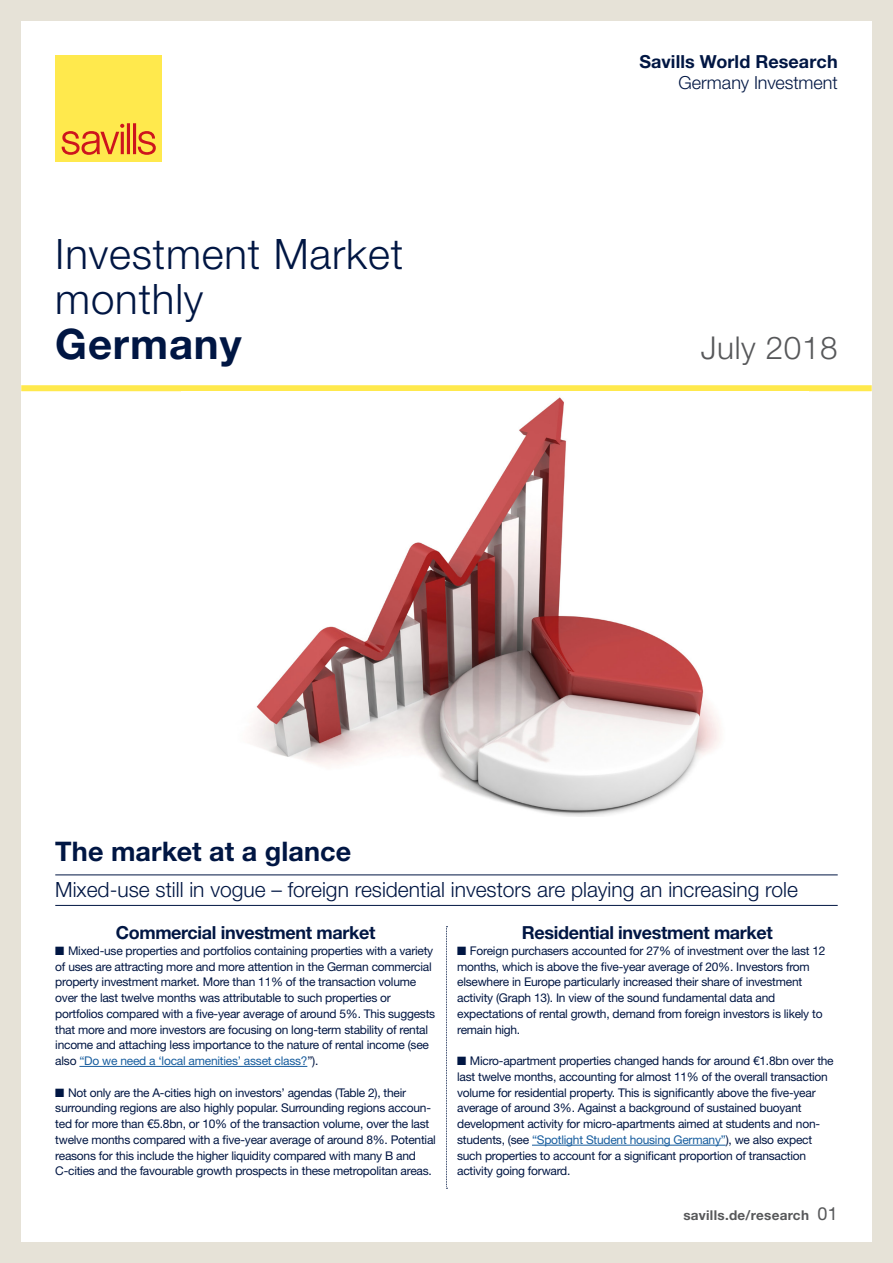
<style>
.page{position:relative;width:893px;height:1263px;background:#e6e2d7}
.page>*{position:absolute;margin:0;border:0;box-sizing:border-box;transform-origin:0 0}
.t1{font:300 42px/45px "Helvetica Neue LT Std";letter-spacing:.02em;color:#001643}
.t2{font:700 42px "Helvetica Neue LT Std";letter-spacing:.02em;color:#001643}
.t3{font:300 31.5px "Helvetica Neue LT Std";letter-spacing:.02em;color:#57585a}
.t4{font:700 27px "Helvetica Neue LT Std";letter-spacing:.005em;color:#001643}
.t5{font:300 21px "Helvetica Neue LT Std";color:#001643}
.t6{font:700 18px "Helvetica Neue LT Std";letter-spacing:-.02em;color:#001643}
.t7{font:700 18px "Helvetica Neue LT Std";letter-spacing:.005em;color:#001643}
.t8{font:300 18px "Helvetica Neue LT Std";color:#001643}
.t9{font:700 13.5px "Helvetica Neue LT Std";letter-spacing:.02em;color:#57585a}
.t10{font:12px/15.8px "Helvetica Neue LT Std";letter-spacing:-.02em;color:#001643}
.s1{color:#175d9e}
.s2{font-weight:400;font-size:18px}
</style>
<div class="page">
<div style="left:21px;top:21px;width:851px;height:1221px;background:#fff"></div>
<div style="left:55px;top:55px;width:107px;height:107px;background:#ffe94d"></div>
<svg style="left:62px;top:123px;width:94px;height:32px"></svg>
<div style="left:21px;top:385px;width:851px;height:6px;background:#ffe94d"></div>
<hr style="left:55px;top:874px;width:783px;height:1px;background:#001643">
<hr style="left:55px;top:905px;width:783px;height:1px;background:#001643">
<svg style="left:446px;top:926px;width:1px;height:263px"></svg>
<img style="left:253px;top:397px;width:467px;height:419px">
<hr style="left:79px;top:1066px;width:228px;height:1px;background:#175d9e">
<hr style="left:532px;top:1145px;width:194px;height:1px;background:#175d9e">
<h3 class="t7" style="left:639px;top:51px;width:200px">Savills World Research</h3>
<h3 class="t8" style="left:678px;top:72px;width:161px">Germany Investment</h3>
<h1 class="t1" style="left:55px;top:231px;width:349px">Investment Market monthly</h1>
<h1 class="t2" style="left:55px;top:318px;width:188px">Germany</h1>
<h2 class="t3" style="left:701px;top:329px;width:138px">July 2018</h2>
<h3 class="t4" style="left:55px;top:835px;width:298px">The market at a glance</h3>
<h3 class="t5" style="left:55px;top:876px;width:744px">Mixed-use still in vogue – foreign residential investors are playing an increasing role</h3>
<h3 class="t6" style="left:116px;top:922px;width:261px">Commercial investment market</h3>
<p class="t10" style="left:55px;top:943px;width:381px">■ Mixed-use properties and portfolios containing properties with a variety of uses are attracting more and more attention in the German commercial property investment market. More than 11% of the transaction volume over the last twelve months was attributable to such properties or portfolios compared with a five-year average of around 5%. This suggests that more and more investors are focusing on long-term stability of rental income and attaching less importance to the nature of rental income (see also <span class="s1">“Do we need a ‘local amenities’ asset class?</span>”).</p>
<p class="t10" style="left:55px;top:1084px;width:382px">■ Not only are the A-cities high on investors’ agendas (Table 2), their surrounding regions are also highly popular. Surrounding regions accoun&shy;ted for more than €5.8bn, or 10% of the transaction volume, over the last twelve months compared with a five-year average of around 8%. Potential reasons for this include the higher liquidity compared with many B and C-cities and the favourable growth prospects in these metropolitan areas.</p>
<h3 class="t6" style="left:522px;top:922px;width:252px">Residential investment market</h3>
<p class="t10" style="left:457px;top:943px;width:370px">■ Foreign purchasers accounted for 27% of investment over the last 12 months, which is above the five-year average of 20%. Investors from elsewhere in Europe particularly increased their share of investment activity (Graph 13). In view of the sound fundamental data and expectations of rental growth, demand from foreign investors is likely to remain high.</p>
<p class="t10" style="left:457px;top:1053px;width:378px">■ Micro-apartment properties changed hands for around €1.8bn over the last twelve months, accounting for almost 11% of the overall transaction volume for residential property. This is significantly above the five-year average of around 3%. Against a background of sustained buoyant development activity for micro-apartments aimed at students and non&shy;students, (see <span class="s1">“Spotlight Student housing Germany”</span>), we also expect such properties to account for a significant proportion of transaction activity going forward.</p>
<p class="t9" style="left:683px;top:1207px;width:156px">savills.de/research <span class="s2">01</span></p>
</div>
